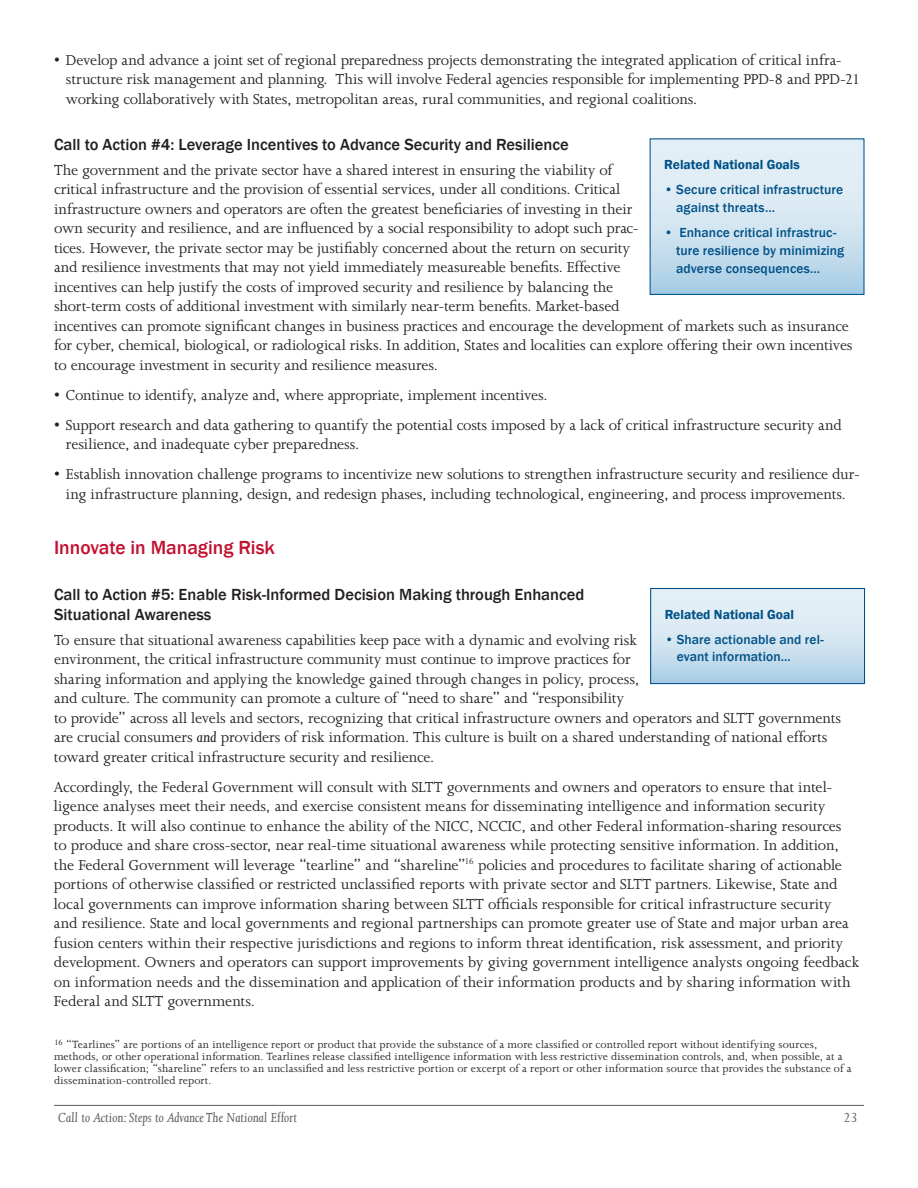
<style>
.page{position:relative;width:918px;height:1188px;background:#fff}
.page>*{position:absolute;margin:0;border:0;box-sizing:border-box;transform-origin:0 0}
.t1{font:500 19.5px "Franklin Gothic";color:#c3102f}
.Bodytext{font:16.5px/19.5px "Joanna MT Std";letter-spacing:-.005em;color:#231f20}
.Body_Bullet{font:16.5px/19.5px "Joanna MT Std";letter-spacing:-.01em;color:#231f20}
.t2{font:500 16.5px/19.5px "Franklin Gothic";color:#231f20}
.t3{font:italic 15px "Joanna MT Std";color:#5a5a5d}
.Box_bullet{font:500 13.5px/18px "Franklin Gothic";letter-spacing:.01em;color:#005187}
.t4{font:600 13.5px "Franklin Gothic";color:#005187}
.Footnotes{font:12px/12px "Joanna MT Std";letter-spacing:.015em;color:#231f20}
.s1{font-style:italic}
</style>
<div class="page">
<hr style="left:54px;top:1105px;width:810px;height:1px;background:#5a5a5d">
<div style="left:650px;top:139px;width:214px;height:155px;background:linear-gradient(to bottom,#f0f6fa,#b2d2e7)"></div>
<div style="left:650px;top:138px;width:215px;height:157px;border:1px solid #005187"></div>
<div style="left:651px;top:589px;width:214px;height:95px;background:linear-gradient(to bottom,#f0f6fa,#b2d2e7)"></div>
<div style="left:650px;top:588px;width:215px;height:96px;border:1px solid #005187"></div>
<p class="Body_Bullet" style="left:66px;top:50px;width:796px;text-indent:-12px">• Develop and advance a joint set of regional preparedness projects demonstrating the integrated application of critical infra&shy;structure risk management and planning. This will involve Federal agencies responsible for implementing PPD-8 and PPD-21 working collaboratively with States, metropolitan areas, rural communities, and regional coalitions.</p>
<h3 class="t2" style="left:54px;top:135px;width:516px">Call to Action #4: Leverage Incentives to Advance Security and Resilience</h3>
<p class="Bodytext" style="left:54px;top:160px;width:800px">The government and the private sector have a shared interest in ensuring the viability of<br>critical infrastructure and the provision of essential services, under all conditions. Critical<br>infrastructure owners and operators are often the greatest beneficiaries of investing in their<br>own security and resilience, and are influenced by a social responsibility to adopt such prac-<br>tices. However, the private sector may be justifiably concerned about the return on security<br>and resilience investments that may not yield immediately measureable benefits. Effective<br>incentives can help justify the costs of improved security and resilience by balancing the<br>short-term costs of additional investment with similarly near-term benefits. Market-based<br>incentives can promote significant changes in business practices and encourage the development of markets such as insurance for cyber, chemical, biological, or radiological risks. In addition, States and localities can explore offering their own incentives to encourage investment in security and resilience measures.</p>
<p class="Body_Bullet" style="left:54px;top:385px;width:495px">• Continue to identify, analyze and, where appropriate, implement incentives.</p>
<p class="Body_Bullet" style="left:66px;top:415px;width:777px;text-indent:-12px">• Support research and data gathering to quantify the potential costs imposed by a lack of critical infrastructure security and resilience, and inadequate cyber preparedness.</p>
<p class="Body_Bullet" style="left:54px;top:465px;width:808px;text-align:center">• Establish innovation challenge programs to incentivize new solutions to strengthen infrastructure security and resilience dur&shy;ing infrastructure planning, design, and redesign phases, including technological, engineering, and process improvements.</p>
<h4 class="t4" style="left:664px;top:156px;width:137px">Related National Goals</h4>
<p class="Box_bullet" style="left:676px;top:181px;width:168px;text-indent:-12px">• Secure critical infrastructure against threats…</p>
<p class="Box_bullet" style="left:676px;top:223px;width:170px;text-indent:-12px">• Enhance critical infrastruc&shy;ture resilience by minimizing adverse consequences…</p>
<h2 class="t1" style="left:54px;top:535px;width:222px">Innovate in Managing Risk</h2>
<h3 class="t2" style="left:54px;top:585px;width:532px">Call to Action #5: Enable Risk-Informed Decision Making through Enhanced<br>Situational Awareness</h3>
<p class="Bodytext" style="left:54px;top:630px;width:789px">To ensure that situational awareness capabilities keep pace with a dynamic and evolving risk<br>environment, the critical infrastructure community must continue to improve practices for<br>sharing information and applying the knowledge gained through changes in policy, process,<br>and culture. The community can promote a culture of “need to share” and “responsibility<br>to provide” across all levels and sectors, recognizing that critical infrastructure owners and operators and SLTT governments are crucial consumers <span class="s1">and</span> providers of risk information. This culture is built on a shared understanding of national efforts toward greater critical infrastructure security and resilience.</p>
<p class="Bodytext" style="left:54px;top:777px;width:807px">Accordingly, the Federal Government will consult with SLTT governments and owners and operators to ensure that intel&shy;ligence analyses meet their needs, and exercise consistent means for disseminating intelligence and information security products. It will also continue to enhance the ability of the NICC, NCCIC, and other Federal information-sharing resources<br>to produce and share cross-sector, near real-time situational awareness while protecting sensitive information. In addition, the Federal Government will leverage “tearline” and “shareline”<sup>16</sup> policies and procedures to facilitate sharing of actionable portions of otherwise classified or restricted unclassified reports with private sector and SLTT partners. Likewise, State and local governments can improve information sharing between SLTT officials responsible for critical infrastructure security and resilience. State and local governments and regional partnerships can promote greater use of State and major urban area fusion centers within their respective jurisdictions and regions to inform threat identification, risk assessment, and priority development. Owners and operators can support improvements by giving government intelligence analysts ongoing feedback on information needs and the dissemination and application of their information products and by sharing information with Federal and SLTT governments.</p>
<p class="Footnotes" style="left:54px;top:1039px;width:799px"><sup>16</sup> “Tearlines” are portions of an intelligence report or product that provide the substance of a more classified or controlled report without identifying sources, methods, or other operational information. Tearlines release classified intelligence information with less restrictive dissemination controls, and, when possible, at a lower classification; “shareline” refers to an unclassified and less restrictive portion or excerpt of a report or other information source that provides the substance of a dissemination-controlled report.</p>
<h4 class="t4" style="left:665px;top:606px;width:131px">Related National Goal</h4>
<p class="Box_bullet" style="left:677px;top:630px;width:149px;text-indent:-12px">• Share actionable and rel&shy;evant information…</p>
<p class="t3" style="left:58px;top:1109px;width:241px">Call to Action: Steps to Advance The National Effort</p>
<p class="t3" style="left:844px;top:1109px;width:16px">23</p>
</div>
